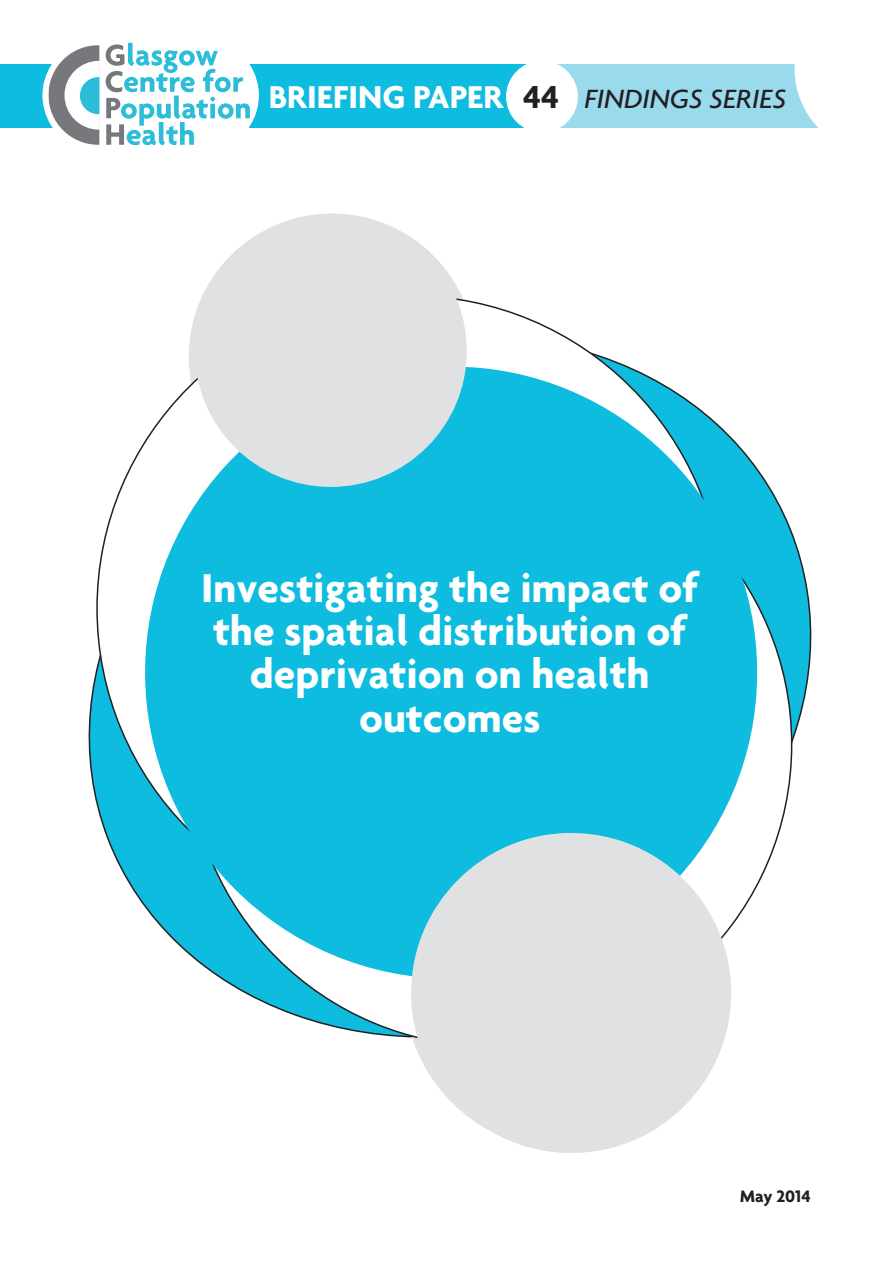
<style>
.page{position:relative;width:893px;height:1263px;background:#fff}
.page>*{position:absolute;margin:0;border:0;box-sizing:border-box;transform-origin:0 0}
.t1{font:700 43.5px/43.2px "Agenda";color:#fff;text-align:center}
.t2{font:italic 500 28.5px "Agenda";color:#231f20}
.t3{font:700 18px "Agenda";color:#231f20}
.s1{font-weight:700;font-style:normal;font-size:34.2px;color:#fff}
.s2{font-weight:700;font-style:normal;font-size:34.5px}
</style>
<div class="page">
<div style="left:0;top:65px;width:893px;height:63px;background:#0dbcde"></div>
<div style="left:541px;top:65px;width:278px;height:63px;background:#9adaed"></div>
<div style="left:42px;top:19px;width:217px;height:153px;background:#fff;border-radius:50%"></div>
<svg style="left:48px;top:43px;width:202px;height:102px"></svg>
<div style="left:506px;top:61px;width:72px;height:71px;background:#fff;border-radius:50%"></div>
<svg style="left:723px;top:429px;width:89px;height:329px"></svg>
<svg style="left:96px;top:295px;width:627px;height:627px"></svg>
<svg style="left:188px;top:442px;width:604px;height:605px"></svg>
<div style="left:145px;top:367px;width:612px;height:612px;background:#0dbcde;border-radius:50%"></div>
<div style="left:195px;top:215px;width:272px;height:272px;background:#e0e1e3;border-radius:50%"></div>
<div style="left:411px;top:833px;width:320px;height:320px;background:#e0e1e3;border-radius:50%"></div>
<svg style="left:795px;top:65px;width:98px;height:63px;background:#f8fcfd"></svg>
<p class="t2" style="left:269px;top:81px;width:519px"><span class="s1">BRIEFING PAPER</span> <span class="s2">44</span> FINDINGS SERIES</p>
<p class="t1" style="left:201px;top:565px;width:499px">Investigating the impact of the spatial distribution of deprivation on health outcomes</p>
<p class="t3" style="left:740px;top:1185px;width:72px">May 2014</p>
</div>
